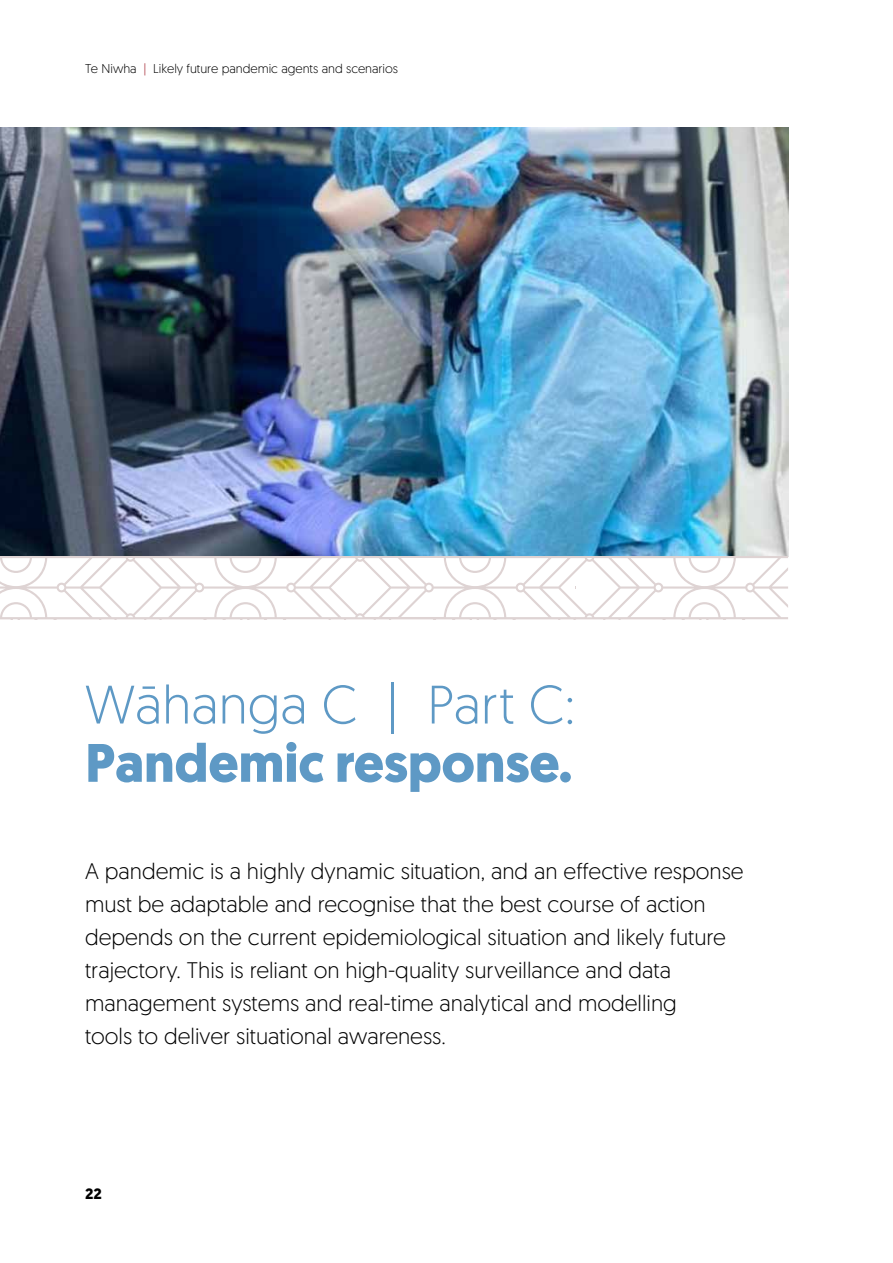
<style>
.page{position:relative;width:893px;height:1263px;background:#fff}
.page>*{position:absolute;margin:0;border:0;box-sizing:border-box;transform-origin:0 0}
.Heading_1__Te_Reo{font:700 54px/58.3px "Geomanist";color:#5e99c5}
.Body_intro{font:300 22.5px/33px "Geomanist";color:#000}
.t1{font:700 15px "Geomanist";color:#000}
.t2{font:300 12.75px "Geomanist";color:#000}
.s1{color:#a0202c}
.s2{font-weight:300}
</style>
<div class="page">
<img style="left:0;top:128px;width:788px;height:428px">
<svg style="left:0;top:556px;width:788px;height:63px"></svg>
<p class="t2" style="left:85px;top:61px;width:315px">Te Niwha <span class="s1">|</span> Likely future pandemic agents and scenarios</p>
<h2 class="Heading_1__Te_Reo" style="left:85px;top:675px;width:492px"><span class="s2">Wāhanga C | Part C:<br></span>Pandemic response.</h2>
<p class="Body_intro" style="left:85px;top:853px;width:660px">A pandemic is a highly dynamic situation, and an effective response must be adaptable and recognise that the best course of action depends on the current epidemiological situation and likely future trajectory. This is reliant on high-quality surveillance and data management systems and real-time analytical and modelling<br>tools to deliver situational awareness.</p>
<p class="t1" style="left:85px;top:1184px;width:18px">22</p>
</div>
